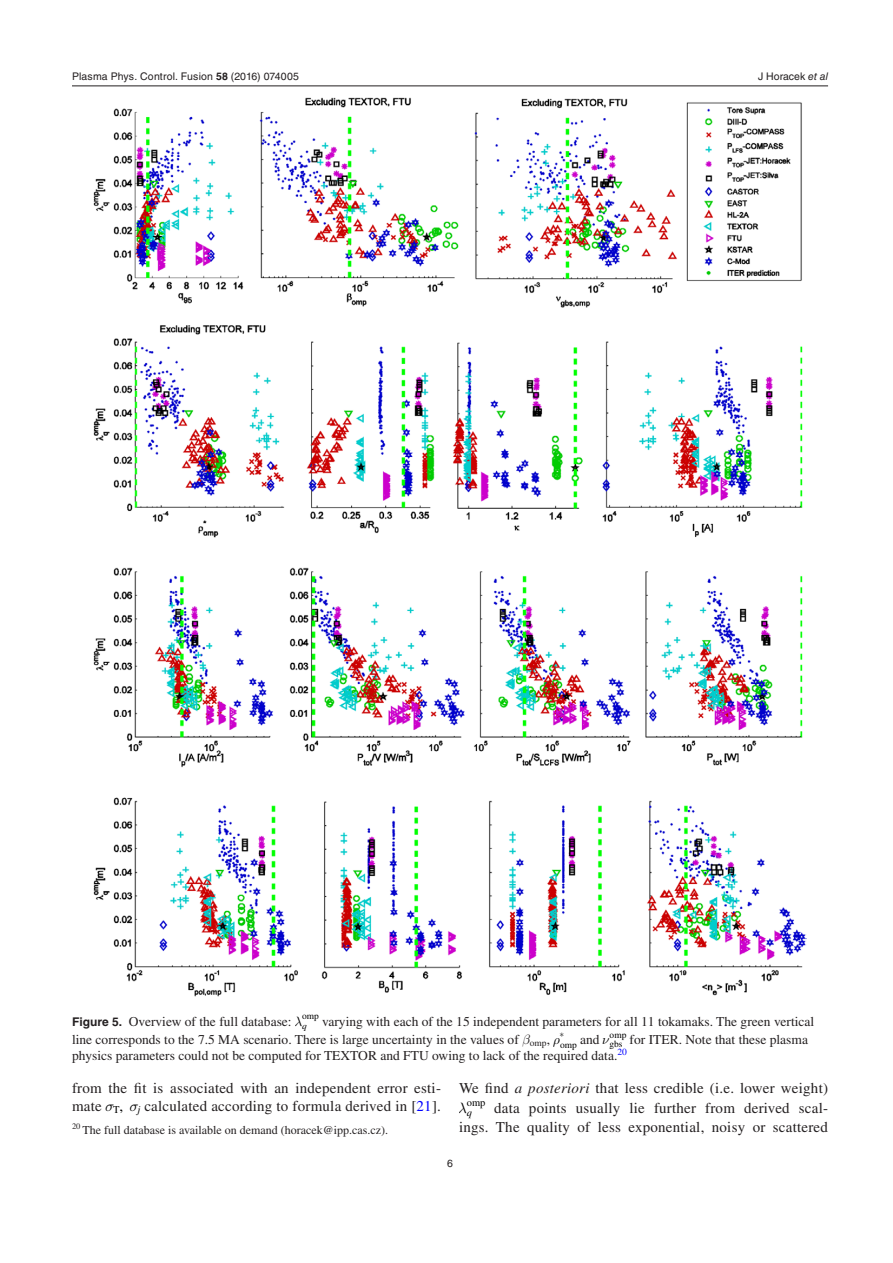
<style>
.page{position:relative;width:893px;height:1263px;background:#fff}
.page>*{position:absolute;margin:0;border:0;box-sizing:border-box;transform-origin:0 0}
.t1{font:15px/18px "Times LT Std";letter-spacing:.015em;color:#231f20}
.t2{font:13.5px/18px "Times LT Std";color:#231f20}
.t3{font:12px "Times LT Std";color:#231f20}
.t4{font:10.5px "Helvetica LT Std";letter-spacing:.015em;color:#231f20}
.t5{font:10.5px "Times LT Std";color:#000}
.t6{font:italic 10.5px "Times LT Std";color:#000}
.s1{font-family:"Helvetica";font-weight:700}
.s2{font-family:"Helvetica"}
.s3{font-style:italic}
.s4{font-family:"Helvetica LT Std";font-weight:700;font-size:12px}
.s5{color:#000}
.s6{color:#00f}
</style>
<div class="page">
<hr style="left:72px;top:86px;width:756px;height:1px;background:#231f20">
<img style="left:94px;top:97px;width:712px;height:899px">
<p class="t4" style="left:72px;top:70px;width:228px">Plasma Phys. Control. Fusion <span class="s1">58</span> (<span class="s2">2016</span>) 074005</p>
<p class="t4" style="left:758px;top:70px;width:71px">J Horacek <span class="s3">et al</span></p>
<p class="t2" style="left:72px;top:1012px;width:744px;text-indent:230px"><sup>omp</sup> varying with each of the 15 independent parameters for all 11 tokamaks. The green vertical line corresponds to the 7.5 MA scenario. There is large uncertainty in the values of <sub>omp</sub>, <sub>omp</sub> and <sub>gbs</sub></p>
<p class="t2" style="left:72px;top:1012px;width:236px"><span class="s4">Figure 5.</span> Overview of the full database: <sub>q</sub></p>
<p class="t2" style="left:72px;top:1031px;width:737px;line-height:16.5px;text-indent:538px"><sup>omp</sup> for ITER. Note that these plasma physics parameters could not be computed for TEXTOR and FTU owing to lack of the required data.<sup>20</sup></p>
<p class="t1" style="left:72px;top:1079px;width:370px">from the fit is associated with an independent error esti&shy;mate <sub>T</sub><span class="s5">,</span> <sub>j</sub> calculated according to formula derived in [<span class="s6">21</span>].</p>
<p class="t1" style="left:459px;top:1079px;width:370px">We find <span class="s3">a posteriori</span> that less credible (i.e. lower weight)</p>
<p class="t6" style="left:467px;top:1107px;width:7px">q</p>
<p class="t5" style="left:467px;top:1097px;width:20px">omp</p>
<p class="t1" style="left:459px;top:1098px;width:370px;line-height:18.8px;text-align:right">data points usually lie further from derived scal-<br>ings. The quality of less exponential, noisy or scattered</p>
<p class="t3" style="left:72px;top:1123px;width:318px"><sup>20</sup> The full database is available on demand (horacek@ipp.cas.cz).</p>
<p class="t4" style="left:447px;top:1157px;width:7px">6</p>
</div>
